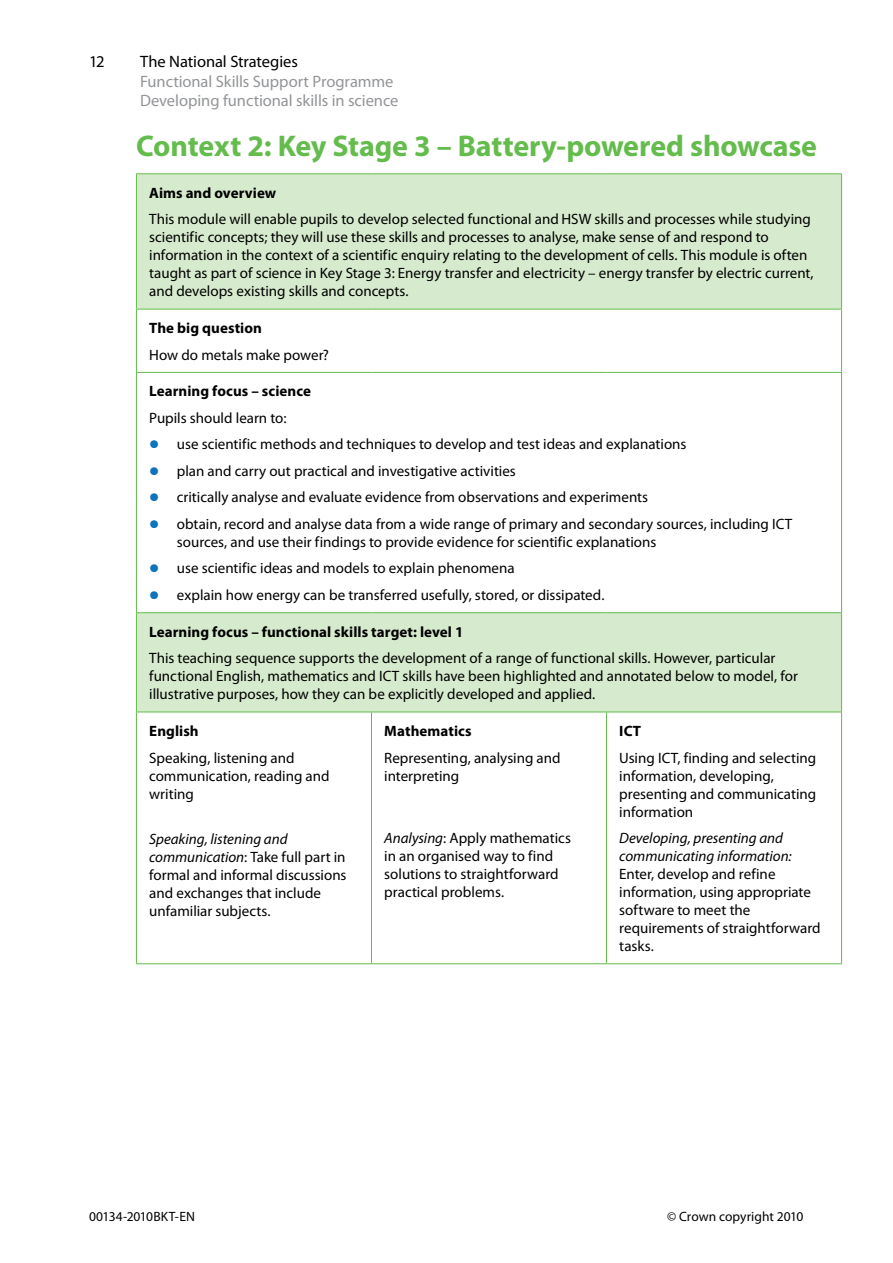
<style>
.page{position:relative;width:893px;height:1263px;background:#fff}
.page>*{position:absolute;margin:0;border:0;box-sizing:border-box;transform-origin:0 0}
.A_head{font:700 30px "Myriad Pro";letter-spacing:-.005em;color:#64bc4d}
.t1{font:16.5px/19.8px "Myriad Pro";letter-spacing:-.005em;color:#939598}
.t2{font:16.5px "Myriad Pro";letter-spacing:-.005em;color:#000}
.Para_table{font:15px/18px "Myriad Pro";color:#000}
.Para_table_bullet1{font:15px/18px "Myriad Pro";color:#000}
.Para_table-2{font:700 15px "Myriad Pro";letter-spacing:.005em;color:#000}
.t3{font:13.5px "Myriad Pro";letter-spacing:-.005em;color:#000}
.s1{font-weight:700;font-size:30px;color:#1072ba}
.s2{font-style:italic}
</style>
<div class="page">
<svg style="left:137px;top:174px;width:704px;height:538px"></svg>
<hr style="left:841px;top:174px;width:1px;height:135px;background:#64bc4d">
<hr style="left:841px;top:309px;width:1px;height:63px;background:#64bc4d">
<hr style="left:841px;top:373px;width:1px;height:239px;background:#64bc4d">
<hr style="left:841px;top:613px;width:1px;height:99px;background:#64bc4d">
<hr style="left:371px;top:712px;width:1px;height:251px;background:#64bc4d">
<hr style="left:606px;top:712px;width:1px;height:251px;background:#64bc4d">
<hr style="left:841px;top:712px;width:1px;height:251px;background:#64bc4d">
<hr style="left:136px;top:173px;width:235px;height:1px;background:#64bc4d">
<hr style="left:136px;top:174px;width:1px;height:135px;background:#64bc4d">
<hr style="left:371px;top:173px;width:235px;height:1px;background:#64bc4d">
<hr style="left:606px;top:173px;width:236px;height:1px;background:#64bc4d">
<hr style="left:136px;top:309px;width:235px;height:1px;background:#64bc4d">
<hr style="left:136px;top:309px;width:1px;height:63px;background:#64bc4d">
<hr style="left:371px;top:309px;width:235px;height:1px;background:#64bc4d">
<hr style="left:606px;top:309px;width:236px;height:1px;background:#64bc4d">
<hr style="left:136px;top:372px;width:235px;height:1px;background:#64bc4d">
<hr style="left:136px;top:373px;width:1px;height:239px;background:#64bc4d">
<hr style="left:371px;top:372px;width:235px;height:1px;background:#64bc4d">
<hr style="left:606px;top:372px;width:236px;height:1px;background:#64bc4d">
<hr style="left:136px;top:612px;width:235px;height:1px;background:#64bc4d">
<hr style="left:136px;top:613px;width:1px;height:99px;background:#64bc4d">
<hr style="left:371px;top:612px;width:235px;height:1px;background:#64bc4d">
<hr style="left:606px;top:612px;width:236px;height:1px;background:#64bc4d">
<hr style="left:136px;top:712px;width:235px;height:1px;background:#64bc4d">
<hr style="left:136px;top:712px;width:1px;height:251px;background:#64bc4d">
<hr style="left:371px;top:712px;width:235px;height:1px;background:#64bc4d">
<hr style="left:606px;top:712px;width:236px;height:1px;background:#64bc4d">
<hr style="left:136px;top:963px;width:235px;height:1px;background:#64bc4d">
<hr style="left:371px;top:963px;width:235px;height:1px;background:#64bc4d">
<hr style="left:606px;top:963px;width:236px;height:1px;background:#64bc4d">
<p class="t2" style="left:89px;top:51px;width:17px">12</p>
<p class="t2" style="left:140px;top:51px;width:159px">The National Strategies</p>
<p class="t1" style="left:140px;top:71px;width:260px">Functional Skills Support Programme<br>Developing functional skills in science</p>
<p class="A_head" style="left:136px;top:127px;width:683px">Context 2: Key Stage 3 – Battery-powered showcase</p>
<p class="Para_table-2" style="left:149px;top:183px;width:129px">Aims and overview</p>
<p class="Para_table" style="left:149px;top:210px;width:666px">This module will enable pupils to develop selected functional and HSW skills and processes while studying scientific concepts; they will use these skills and processes to analyse, make sense of and respond to information in the context of a scientific enquiry relating to the development of cells. This module is often taught as part of science in Key Stage 3: Energy transfer and electricity – energy transfer by electric current, and develops existing skills and concepts.</p>
<p class="Para_table-2" style="left:149px;top:318px;width:114px">The big question</p>
<p class="Para_table" style="left:149px;top:345px;width:181px">How do metals make power?</p>
<p class="Para_table-2" style="left:149px;top:382px;width:163px">Learning focus – science</p>
<p class="Para_table" style="left:149px;top:409px;width:139px">Pupils should learn to:</p>
<p class="Para_table_bullet1" style="left:149px;top:435px;width:539px"><span class="s1">•</span> use scientific methods and techniques to develop and test ideas and explanations</p>
<p class="Para_table_bullet1" style="left:149px;top:462px;width:368px"><span class="s1">•</span> plan and carry out practical and investigative activities</p>
<p class="Para_table_bullet1" style="left:149px;top:488px;width:500px"><span class="s1">•</span> critically analyse and evaluate evidence from observations and experiments</p>
<p class="Para_table_bullet1" style="left:177px;top:515px;width:617px;text-indent:-28px"><span class="s1">•</span> obtain, record and analyse data from a wide range of primary and secondary sources, including ICT sources, and use their findings to provide evidence for scientific explanations</p>
<p class="Para_table_bullet1" style="left:149px;top:559px;width:367px"><span class="s1">•</span> use scientific ideas and models to explain phenomena</p>
<p class="Para_table_bullet1" style="left:149px;top:586px;width:457px"><span class="s1">•</span> explain how energy can be transferred usefully, stored, or dissipated.</p>
<p class="Para_table-2" style="left:149px;top:622px;width:316px">Learning focus – functional skills target: level 1</p>
<p class="Para_table" style="left:149px;top:649px;width:650px">This teaching sequence supports the development of a range of functional skills. However, particular functional English, mathematics and ICT skills have been highlighted and annotated below to model, for illustrative purposes, how they can be explicitly developed and applied.</p>
<p class="Para_table-2" style="left:149px;top:721px;width:51px">English</p>
<p class="Para_table" style="left:149px;top:748px;width:182px">Speaking, listening and communication, reading and writing</p>
<p class="Para_table" style="left:149px;top:830px;width:199px"><span class="s2">Speaking, listening and communication</span>: Take full part in formal and informal discussions and exchanges that include unfamiliar subjects.</p>
<p class="Para_table-2" style="left:384px;top:721px;width:89px">Mathematics</p>
<p class="Para_table" style="left:384px;top:748px;width:178px">Representing, analysing and interpreting</p>
<p class="Para_table-2" style="left:619px;top:721px;width:23px">ICT</p>
<p class="Para_table" style="left:619px;top:748px;width:198px">Using ICT, finding and selecting information, developing, presenting and communicating information</p>
<p class="Para_table" style="left:619px;top:829px;width:203px"><span class="s2">Developing, presenting and communicating information:<br></span>Enter, develop and refine information, using appropriate software to meet the requirements of straightforward tasks.</p>
<p class="Para_table" style="left:384px;top:829px;width:188px"><span class="s2">Analysing</span>: Apply mathematics in an organised way to find solutions to straightforward practical problems.</p>
<p class="t3" style="left:89px;top:1208px;width:107px">00134-2010BKT-EN</p>
<p class="t3" style="left:667px;top:1208px;width:138px">© Crown copyright 2010</p>
</div>
